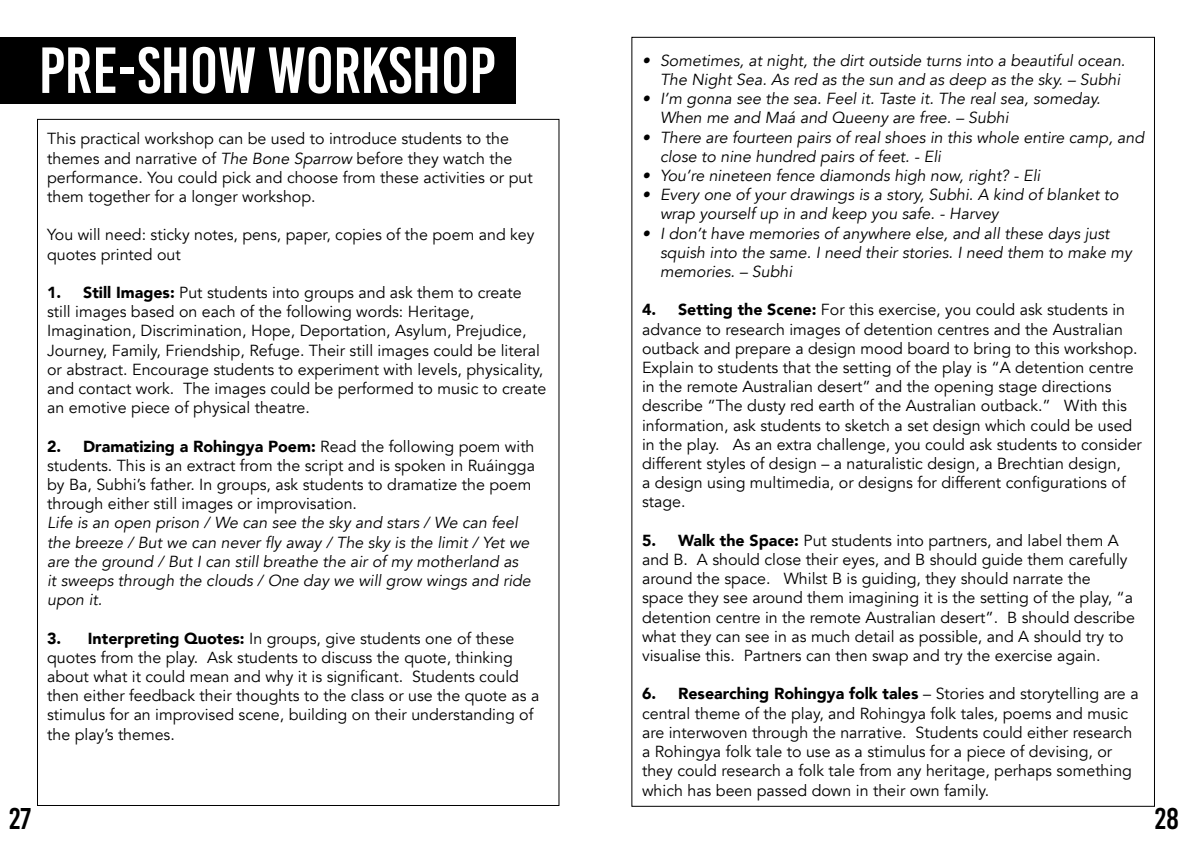
<style>
.page{position:relative;width:1191px;height:842px;background:#fff}
.page>*{position:absolute;margin:0;border:0;box-sizing:border-box;transform-origin:0 0}
.t1{font:65px "Bebas Kai";color:#fff}
.t2{font:30px "Bebas Kai";color:#000}
.t3{font:16px/19.2px "Avenir";color:#000}
.t4{font:italic 16px/19.2px "Avenir";color:#000}
.s1{font-style:italic}
.s2{font-weight:900}
</style>
<div class="page">
<div style="left:0;top:37px;width:515px;height:67px;background:#000"></div>
<h1 class="t1" style="left:39px;top:36px;width:458px">PRE-SHOW WORKSHOP</h1>
<p class="t3" style="left:47px;top:129px;width:487px">This practical workshop can be used to introduce students to the themes and narrative of <span class="s1">The Bone Sparrow</span> before they watch the performance. You could pick and choose from these activities or put them together for a longer workshop.</p>
<p class="t3" style="left:47px;top:225px;width:489px">You will need: sticky notes, pens, paper, copies of the poem and key quotes printed out</p>
<p class="t3" style="left:47px;top:283px;width:500px"><span class="s2">1. Still Images:</span> Put students into groups and ask them to create still images based on each of the following words: Heritage, Imagination, Discrimination, Hope, Deportation, Asylum, Prejudice, Journey, Family, Friendship, Refuge. Their still images could be literal or abstract. Encourage students to experiment with levels, physicality, and contact work. The images could be performed to music to create an emotive piece of physical theatre.</p>
<p class="t3" style="left:47px;top:437px;width:489px"><span class="s2">2. Dramatizing a Rohingya Poem:</span> Read the following poem with students. This is an extract from the script and is spoken in Ruáingga by Ba, Subhi’s father. In groups, ask students to dramatize the poem through either still images or improvisation.</p>
<p class="t4" style="left:47px;top:513px;width:485px">Life is an open prison / We can see the sky and stars / We can feel the breeze / But we can never fly away / The sky is the limit / Yet we are the ground / But I can still breathe the air of my motherland as it sweeps through the clouds / One day we will grow wings and ride upon it.</p>
<p class="t3" style="left:47px;top:629px;width:494px"><span class="s2">3. Interpreting Quotes:</span> In groups, give students one of these quotes from the play. Ask students to discuss the quote, thinking about what it could mean and why it is significant. Students could then either feedback their thoughts to the class or use the quote as a stimulus for an improvised scene, building on their understanding of the play’s themes.</p>
<h2 class="t2" style="left:9px;top:803px;width:23px">27</h2>
<p class="t4" style="left:660px;top:51px;width:467px;text-indent:-18px">• Sometimes, at night, the dirt outside turns into a beautiful ocean.<br>The Night Sea. As red as the sun and as deep as the sky. – Subhi</p>
<p class="t4" style="left:660px;top:89px;width:442px;text-indent:-18px">• I’m gonna see the sea. Feel it. Taste it. The real sea, someday.<br>When me and Maá and Queeny are free. – Subhi</p>
<p class="t4" style="left:660px;top:128px;width:485px;text-indent:-18px">• There are fourteen pairs of real shoes in this whole entire camp, and close to nine hundred pairs of feet. - Eli</p>
<p class="t4" style="left:642px;top:166px;width:400px">• You’re nineteen fence diamonds high now, right? - Eli</p>
<p class="t4" style="left:660px;top:185px;width:460px;text-indent:-18px">• Every one of your drawings is a story, Subhi. A kind of blanket to wrap yourself up in and keep you safe. - Harvey</p>
<p class="t4" style="left:660px;top:224px;width:473px;text-indent:-18px">• I don’t have memories of anywhere else, and all these days just squish into the same. I need their stories. I need them to make my memories. – Subhi</p>
<p class="t3" style="left:642px;top:301px;width:501px"><span class="s2">4. Setting the Scene:</span> For this exercise, you could ask students in advance to research images of detention centres and the Australian outback and prepare a design mood board to bring to this workshop.<br>Explain to students that the setting of the play is “A detention centre in the remote Australian desert” and the opening stage directions describe “The dusty red earth of the Australian outback.” With this information, ask students to sketch a set design which could be used in the play. As an extra challenge, you could ask students to consider different styles of design – a naturalistic design, a Brechtian design,<br>a design using multimedia, or designs for different configurations of stage.</p>
<p class="t3" style="left:642px;top:531px;width:494px"><span class="s2">5. Walk the Space:</span> Put students into partners, and label them A and B. A should close their eyes, and B should guide them carefully around the space. Whilst B is guiding, they should narrate the space they see around them imagining it is the setting of the play, “a detention centre in the remote Australian desert”. B should describe what they can see in as much detail as possible, and A should try to visualise this. Partners can then swap and try the exercise again.</p>
<p class="t3" style="left:642px;top:685px;width:498px"><span class="s2">6. Researching Rohingya folk tales</span> – Stories and storytelling are a central theme of the play, and Rohingya folk tales, poems and music are interwoven through the narrative. Students could either research a Rohingya folk tale to use as a stimulus for a piece of devising, or they could research a folk tale from any heritage, perhaps something which has been passed down in their own family.</p>
<h2 class="t2" style="left:1155px;top:803px;width:25px">28</h2>
</div>
